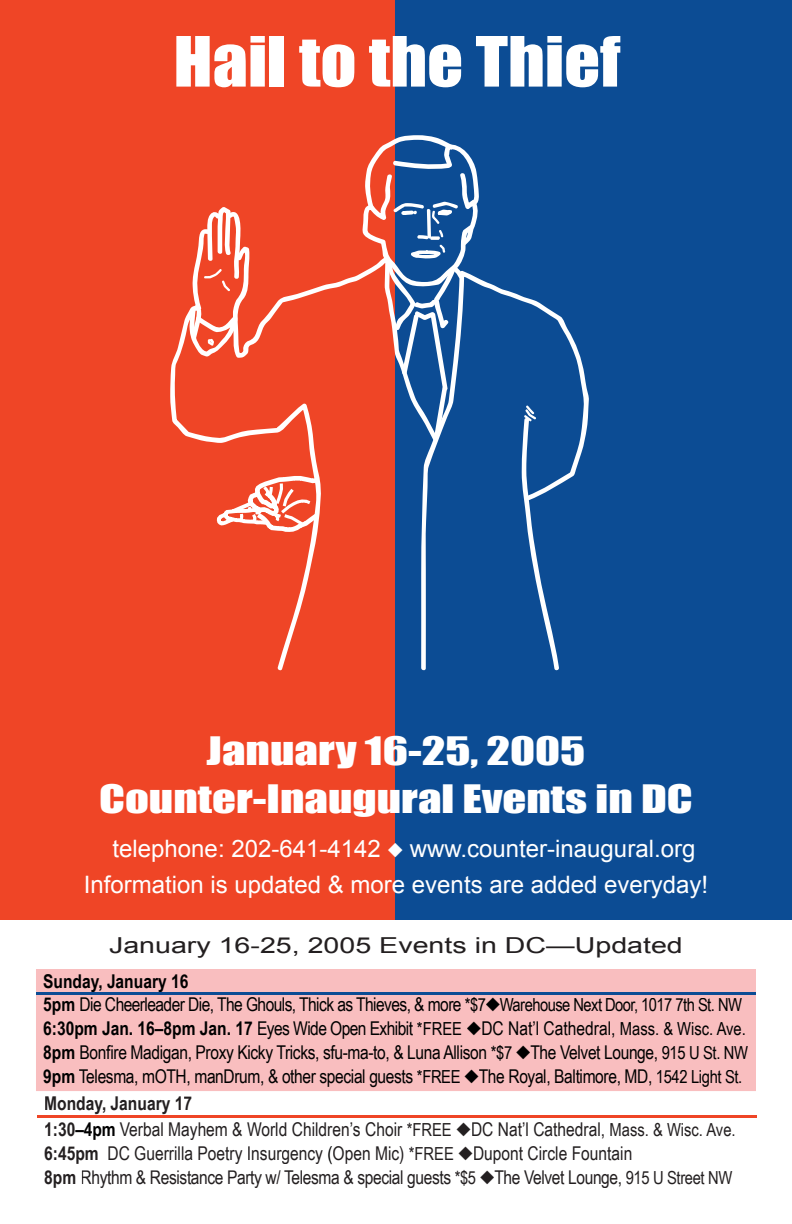
<style>
.page{position:relative;width:792px;height:1224px;background:#fff}
.page>*{position:absolute;margin:0;border:0;box-sizing:border-box;transform-origin:0 0}
.t1{font:64px "Impact";color:#fff;scale:1.1 1}
.t2{font:36px/48px "Impact";color:#fff;text-align:center;scale:1.3 1}
.t3{font:24px/35.4px "Arial";color:#fff}
.t4{font:22px "Arial";color:#231f20;scale:1.3 1}
.t5{font:19px/24px "Arial Narrow";letter-spacing:-.02em;color:#000}
.t6{font:19px/24px "Arial Narrow";color:#231f20}
.t7{font:700 19px "Arial Narrow";color:#000}
.t8{font:700 19px "Arial Narrow";color:#231f20}
.s1{font-weight:700}
.s2{font-size:18px}
.s3{font-weight:700;color:#000}
.s4{color:#000}
</style>
<div class="page">
<div style="left:36px;top:969px;width:720px;height:122px;background:#f9bebf"></div>
<div style="left:0;top:0;width:395px;height:919px;background:#ef4526"></div>
<div style="left:395px;top:0;width:397px;height:919px;background:#0c4c94"></div>
<svg style="left:170px;top:305px;width:153px;height:367px;fill:#ef4526"></svg>
<svg style="left:232px;top:247px;width:189px;height:196px;fill:#ef4526"></svg>
<div style="left:421px;top:270px;width:168px;height:401px;background:#0c4c94"></div>
<svg style="left:362px;top:135px;width:117px;height:304px"></svg>
<svg style="left:522px;top:405px;width:37px;height:266px"></svg>
<svg style="left:189px;top:205px;width:53px;height:152px"></svg>
<div style="left:44px;top:998px;width:30px;height:17px;background:#f9bebf"></div>
<div style="left:81px;top:997px;width:380px;height:17px;background:#f9bebf"></div>
<div style="left:465px;top:997px;width:20px;height:16px;background:#f9bebf"></div>
<div style="left:486px;top:998px;width:14px;height:14px;background:#f9bebf"></div>
<div style="left:500px;top:998px;width:242px;height:16px;background:#f9bebf"></div>
<div style="left:44px;top:1022px;width:53px;height:17px;background:#f9bebf"></div>
<div style="left:98px;top:1022px;width:35px;height:14px;background:#f9bebf"></div>
<div style="left:139px;top:1022px;width:15px;height:14px;background:#f9bebf"></div>
<div style="left:164px;top:1022px;width:31px;height:17px;background:#f9bebf"></div>
<div style="left:196px;top:1022px;width:35px;height:14px;background:#f9bebf"></div>
<div style="left:237px;top:1022px;width:15px;height:13px;background:#f9bebf"></div>
<div style="left:258px;top:1021px;width:155px;height:18px;background:#f9bebf"></div>
<svg style="left:417px;top:1022px;width:5px;height:6px"></svg>
<div style="left:424px;top:1022px;width:37px;height:13px;background:#f9bebf"></div>
<div style="left:467px;top:1022px;width:14px;height:14px;background:#f9bebf"></div>
<div style="left:483px;top:1021px;width:20px;height:15px;background:#f9bebf"></div>
<div style="left:504px;top:1021px;width:112px;height:17px;background:#f9bebf"></div>
<div style="left:621px;top:1022px;width:124px;height:14px;background:#f9bebf"></div>
<div style="left:44px;top:1046px;width:30px;height:17px;background:#f9bebf"></div>
<div style="left:81px;top:1045px;width:406px;height:18px;background:#f9bebf"></div>
<div style="left:491px;top:1045px;width:21px;height:16px;background:#f9bebf"></div>
<div style="left:516px;top:1046px;width:14px;height:14px;background:#f9bebf"></div>
<div style="left:531px;top:1046px;width:126px;height:17px;background:#f9bebf"></div>
<div style="left:662px;top:1046px;width:86px;height:14px;background:#f9bebf"></div>
<div style="left:44px;top:1070px;width:7px;height:14px;background:#f9bebf"></div>
<div style="left:53px;top:1073px;width:21px;height:14px;background:#f9bebf"></div>
<div style="left:79px;top:1069px;width:334px;height:18px;background:#f9bebf"></div>
<svg style="left:417px;top:1070px;width:5px;height:6px"></svg>
<div style="left:424px;top:1070px;width:36px;height:13px;background:#f9bebf"></div>
<div style="left:465px;top:1070px;width:14px;height:14px;background:#f9bebf"></div>
<div style="left:479px;top:1070px;width:169px;height:17px;background:#f9bebf"></div>
<svg style="left:649px;top:1081px;width:3px;height:5px"></svg>
<div style="left:658px;top:1070px;width:64px;height:17px;background:#f9bebf"></div>
<div style="left:726px;top:1070px;width:15px;height:14px;background:#f9bebf"></div>
<div style="left:44px;top:974px;width:144px;height:18px;background:#f9bebf"></div>
<hr style="left:36px;top:992px;width:720px;height:3px;background:#0c4c94">
<hr style="left:37px;top:1115px;width:720px;height:3px;background:#ef4526">
<h1 class="t1" style="left:173px;top:12px;width:408px">Hail to the Thief</h1>
<h2 class="t2" style="left:99px;top:726px;width:458px">January 16-25, 2005<br>Counter-Inaugural Events in DC</h2>
<p class="t3" style="left:84px;top:831px;width:626px;text-indent:29px">telephone: 202-641-4142 ◆ www.counter-inaugural.org<br>Information is updated &amp; more events are added everyday!</p>
<p class="t4" style="left:109px;top:931px;width:443px">January 16-25, 2005 Events in DC—Updated</p>
<p class="t7" style="left:43px;top:966px;width:147px">Sunday, January 16</p>
<p class="t5" style="left:43px;top:992px;width:706px"><span class="s1">5pm</span> Die Cheerleader Die, The Ghouls, Thick as Thieves, &amp; more <span class="s2">*$7</span>◆<span class="s2">Warehouse Next Door, 1017 7th St. NW </span><span class="s1">6:30pm Jan. 16–8pm Jan. 17</span> Eyes Wide Open Exhibit <span class="s2">*FREE</span> ◆DC Nat’l Cathedral, <span class="s2">Mass. &amp; Wisc. Ave.<br></span><span class="s1">8pm</span> Bonfire Madigan, Proxy Kicky Tricks, sfu-ma-to, &amp; Luna Allison <span class="s2">*$7</span> ◆The Velvet Lounge, <span class="s2">915 U St. NW </span><span class="s1">9pm</span> Telesma, mOTH, manDrum, &amp; other special guests <span class="s2">*FREE</span> ◆The Royal, Baltimore, MD, <span class="s2">1542 Light St.</span></p>
<p class="t8" style="left:44px;top:1089px;width:149px">Monday, January 17</p>
<p class="t6" style="left:44px;top:1117px;width:693px"><span class="s1">1:30</span><span class="s3">–4pm</span> Verbal Mayhem &amp; World Children’s Choir <span class="s2">*FREE</span> ◆DC Nat’l Cathedral, <span class="s2">Mass. &amp; Wisc. Ave.<br></span><span class="s1">6:45pm</span> DC Guerrilla Poetry Insurgency <span class="s4">(</span>Open Mic) <span class="s2">*FREE</span> ◆Dupont Circle Fountain<br><span class="s1">8pm</span> Rhythm &amp; Resistance Party w/ Telesma &amp; special guests <span class="s2">*$5</span> ◆The Velvet Lounge, <span class="s2">915 U Street NW</span></p>
</div>
